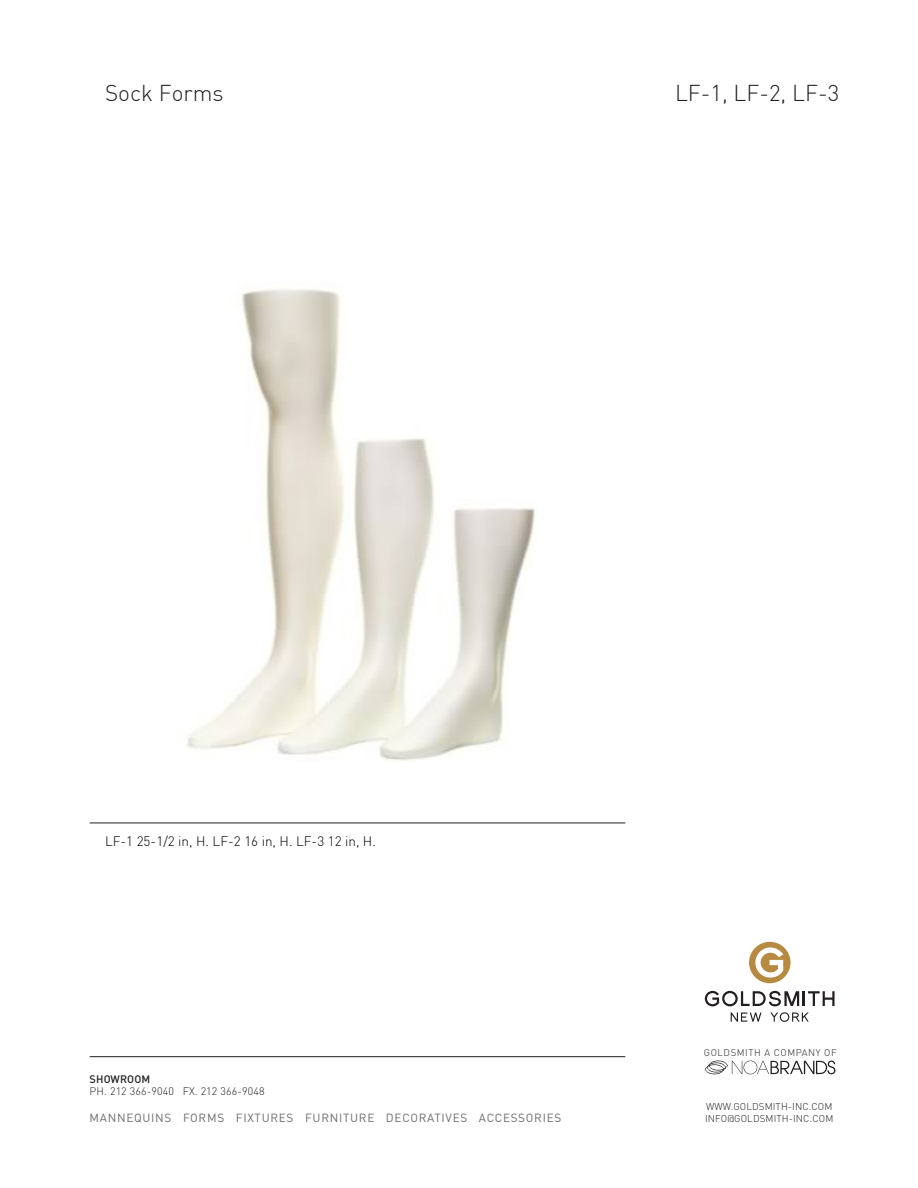
<style>
.page{position:relative;width:918px;height:1188px;background:#fff}
.page>*{position:absolute;margin:0;border:0;box-sizing:border-box;transform-origin:0 0}
.t1{font:300 22.5px "DIN Pro";color:#231f20}
.t2{font:300 13.5px "DIN Pro";color:#000}
.t3{font:11.7px "DIN";letter-spacing:.06em;color:#6c6d70}
.t4{font:300 10.8px "DIN";letter-spacing:.01em;color:#231f20}
.t5{font:500 10.8px "DIN";letter-spacing:.01em;color:#231f20}
.t6{font:300 9.75px "DIN";letter-spacing:.01em;color:#231f20}
.t7{font:300 9.6px "DIN";letter-spacing:.06em;color:#231f20}
</style>
<div class="page">
<hr style="left:90px;top:823px;width:535px;height:1px;background:#231f20">
<hr style="left:90px;top:1056px;width:535px;height:1px;background:#231f20">
<div style="left:749px;top:942px;width:42px;height:41px;background:#b68b41;border-radius:50%"></div>
<svg style="left:705px;top:991px;width:130px;height:15px"></svg>
<svg style="left:731px;top:1013px;width:30px;height:9px"></svg>
<svg style="left:770px;top:1012px;width:39px;height:10px"></svg>
<svg style="left:755px;top:947px;width:28px;height:31px"></svg>
<svg style="left:705px;top:1061px;width:130px;height:13px"></svg>
<img style="left:186px;top:289px;width:349px;height:472px">
<h1 class="t1" style="left:105px;top:83px;width:120px">Sock Forms</h1>
<h1 class="t1" style="left:675px;top:83px;width:166px">LF-1, LF-2, LF-3</h1>
<p class="t2" style="left:105px;top:836px;width:272px">LF-1 25-1/2 in, H. LF-2 16 in, H. LF-3 12 in, H.</p>
<p class="t5" style="left:90px;top:1072px;width:62px">SHOWROOM</p>
<p class="t4" style="left:90px;top:1085px;width:177px">PH. 212 366-9040 FX. 212 366-9048</p>
<p class="t3" style="left:90px;top:1110px;width:473px">MANNEQUINS FORMS FIXTURES FURNITURE DECORATIVES ACCESSORIES</p>
<p class="t7" style="left:704px;top:1047px;width:134px">GOLDSMITH A COMPANY OF</p>
<p class="t6" style="left:706px;top:1100px;width:128px">WWW.GOLDSMITH-INC.COM</p>
<p class="t6" style="left:705px;top:1112px;width:130px">INFO@GOLDSMITH-INC.COM</p>
</div>
